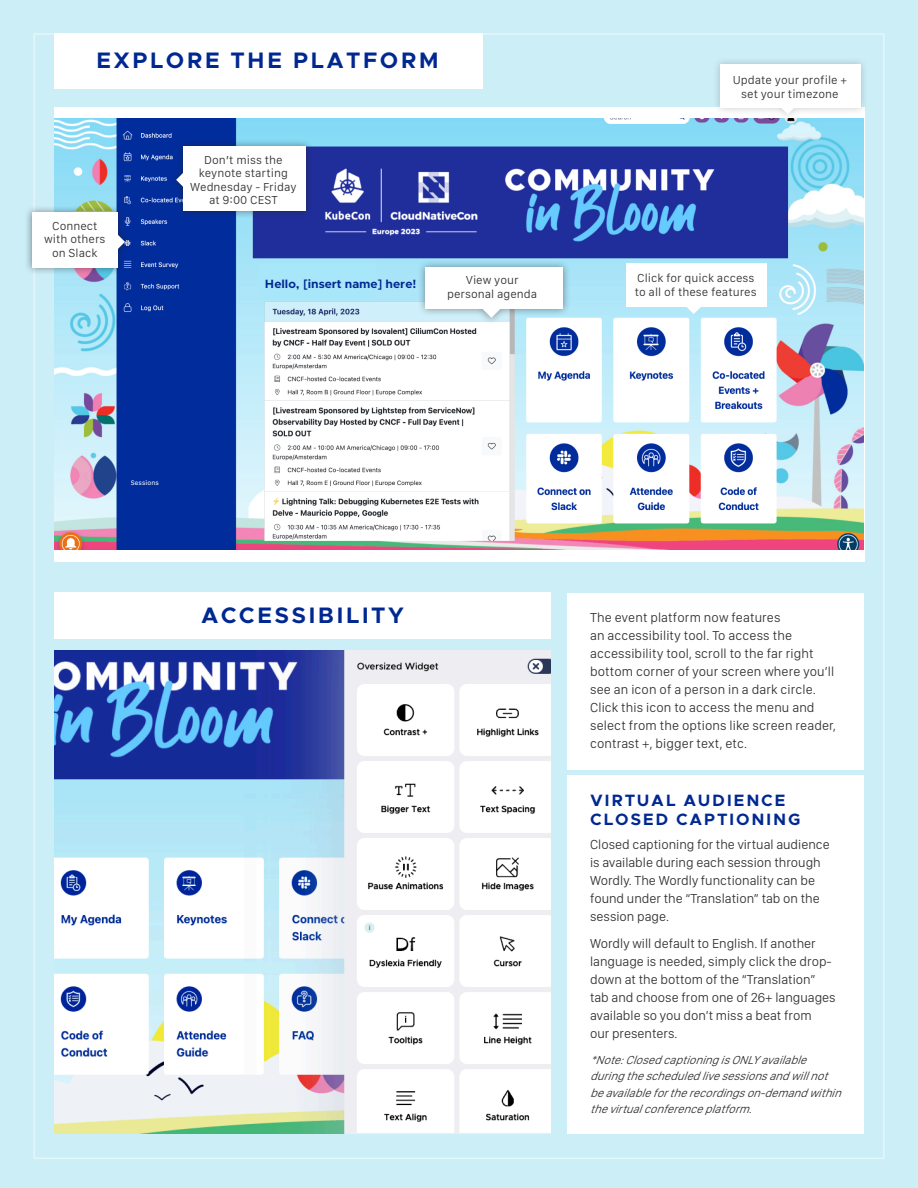
<style>
.page{position:relative;width:918px;height:1188px;background:#cceef7}
.page>*{position:absolute;margin:0;border:0;box-sizing:border-box;transform-origin:0 0}
.t1{font:700 22.5px "Clarity City";letter-spacing:.1em;color:#002891}
.t2{font:700 16.5px/19.5px "Clarity City";letter-spacing:.1em;color:#002891}
.t3{font:300 13.5px/18px "SF Compact Display";color:#333}
.t4{font:300 12px/13.5px "SF Compact Text";color:#333;text-align:center}
.t5{font:italic 300 12px/16.5px "SF Compact Display";color:#333}
.t6{font:700 12px "Clarity City";color:#002891}
.t7{font:6.75px "SF Compact Text";letter-spacing:.005em;color:#fff}
</style>
<div class="page">
<div style="left:54px;top:107px;width:810px;height:455px;background:#fff"></div>
<img style="left:54px;top:118px;width:810px;height:432px">
<div style="left:712px;top:56px;width:157px;height:66px;background:#231f20;opacity:.25"></div>
<div style="left:720px;top:64px;width:141px;height:43px;background:#fff"></div>
<svg style="left:780px;top:107px;width:16px;height:7px"></svg>
<div style="left:169px;top:139px;width:145px;height:80px;background:#231f20;opacity:.5"></div>
<div style="left:183px;top:146px;width:123px;height:65px;background:#fff"></div>
<svg style="left:176px;top:172px;width:7px;height:16px"></svg>
<div style="left:54px;top:33px;width:429px;height:55px;background:#fff"></div>
<div style="left:54px;top:593px;width:497px;height:46px;background:#fff"></div>
<div style="left:24px;top:204px;width:108px;height:71px;background:#231f20;opacity:.5"></div>
<div style="left:32px;top:212px;width:86px;height:56px;background:#fff"></div>
<svg style="left:118px;top:232px;width:7px;height:20px"></svg>
<img style="left:55px;top:650px;width:496px;height:484px">
<div style="left:568px;top:593px;width:296px;height:177px;background:#fff"></div>
<div style="left:568px;top:776px;width:296px;height:358px;background:#fff"></div>
<div style="left:417px;top:259px;width:155px;height:66px;background:#231f20;opacity:.5"></div>
<div style="left:425px;top:268px;width:138px;height:41px;background:#fff"></div>
<svg style="left:480px;top:309px;width:23px;height:9px"></svg>
<div style="left:259px;top:264px;width:117px;height:35px;background:#a8e6f9"></div>
<div style="left:626px;top:264px;width:141px;height:43px;background:#fff"></div>
<svg style="left:686px;top:307px;width:16px;height:7px"></svg>
<p class="t1" style="left:96px;top:46px;width:344px">EXPLORE THE PLATFORM</p>
<p class="t4" style="left:52px;top:219px;width:47px">Connect</p>
<p class="t4" style="left:44px;top:233px;width:63px">with others</p>
<p class="t4" style="left:52px;top:246px;width:47px">on Slack</p>
<p class="t4" style="left:190px;top:153px;width:108px">Don’t miss the keynote starting<br>Wednesday - Friday at 9:00 CEST</p>
<p class="t4" style="left:733px;top:73px;width:116px">Update your profile + set your timezone</p>
<p class="t6" style="left:265px;top:276px;width:153px">Hello, [insert name] here!</p>
<p class="t4" style="left:635px;top:271px;width:123px;text-align:left">Click for quick access to all of these features</p>
<p class="t4" style="left:466px;top:273px;width:54px">View your</p>
<p class="t4" style="left:447px;top:287px;width:92px">personal agenda</p>
<p class="t7" style="left:131px;top:479px;width:29px">Sessions</p>
<p class="t1" style="left:201px;top:601px;width:205px">ACCESSIBILITY</p>
<p class="t3" style="left:590px;top:608px;width:247px">The event platform now features<br>an accessibility tool. To access the accessibility tool, scroll to the far right bottom corner of your screen where you’ll see an icon of a person in a dark circle.<br>Click this icon to access the menu and select from the options like screen reader, contrast +, bigger text, etc.</p>
<p class="t2" style="left:590px;top:790px;width:212px">VIRTUAL AUDIENCE<br>CLOSED CAPTIONING</p>
<p class="t3" style="left:590px;top:835px;width:241px">Closed captioning for the virtual audience is available during each session through Wordly. The Wordly functionality can be found under the “Translation” tab on the session page.</p>
<p class="t3" style="left:590px;top:934px;width:247px">Wordly will default to English. If another language is needed, simply click the drop&shy;down at the bottom of the “Translation” tab and choose from one of 26+ languages available so you don’t miss a beat from<br>our presenters.</p>
<p class="t5" style="left:590px;top:1051px;width:260px">*Note:ClosedcaptioningisONLYavailable duringthescheduledlivesessionsandwillnot beavailablefortherecordingson-demandwithin thevirtualconferenceplatform.</p>
</div>
